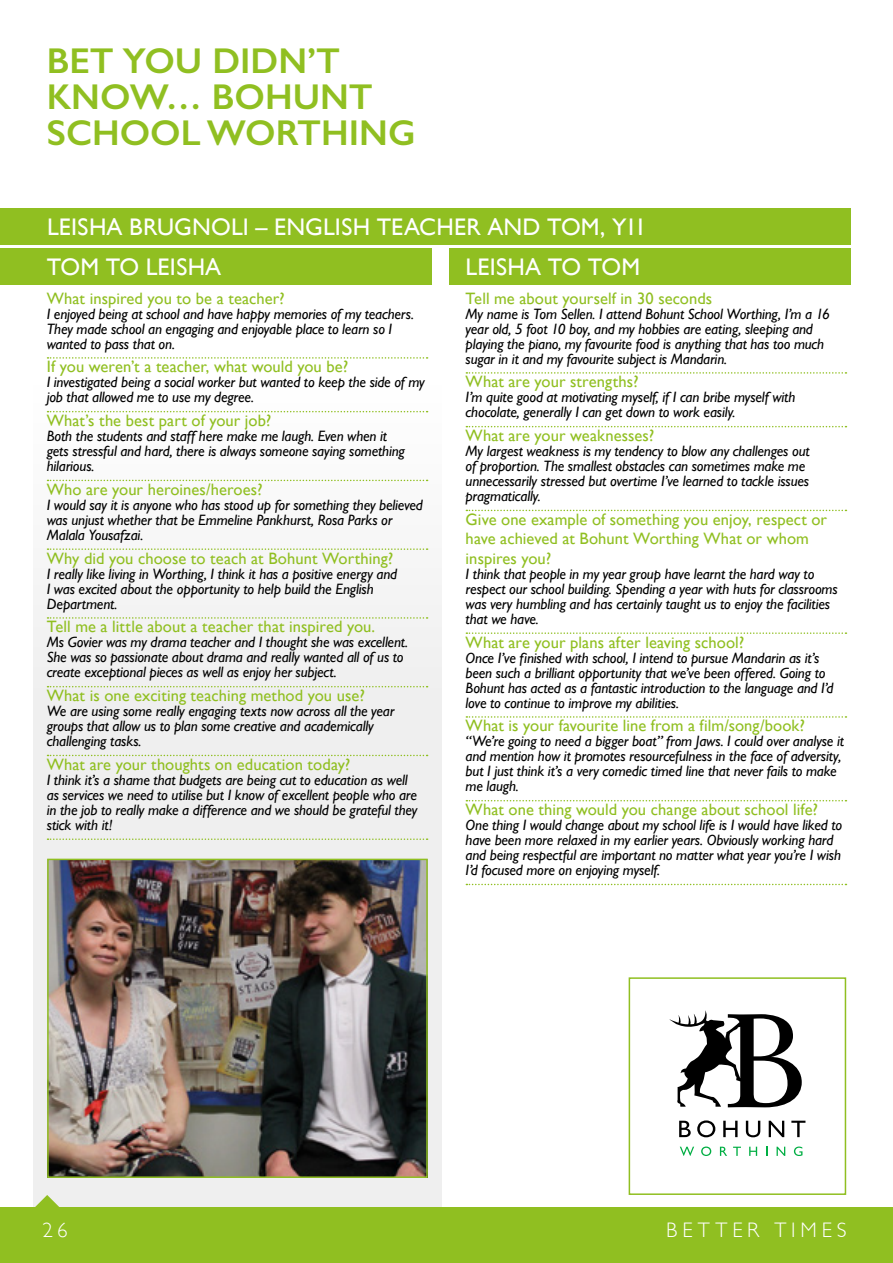
<style>
.page{position:relative;width:893px;height:1263px;background:#fff}
.page>*{position:absolute;margin:0;border:0;box-sizing:border-box;transform-origin:0 0}
.t1{font:600 36px/36px "Gill Sans";color:#90bf21}
.t2{font:24px "Gill Sans";letter-spacing:.005em;color:#fff}
.t3{font:300 21px "Gill Sans";letter-spacing:.23em;color:#fff}
.t4{font:16.5px/19.5px "Gill Sans";letter-spacing:.005em;color:#90bf21}
.t5{font:italic 15px/15px "Gill Sans";letter-spacing:-.01em;color:#000}
</style>
<div class="page">
<div style="left:33px;top:371px;width:408px;height:854px;background:#f2f2f2"></div>
<div style="left:0;top:1207px;width:893px;height:56px;background:#90bf21"></div>
<svg style="left:35px;top:1195px;width:24px;height:12px"></svg>
<img style="left:50px;top:862px;width:375px;height:313px">
<div style="left:47px;top:859px;width:381px;height:319px;border:2px solid #90bf21"></div>
<div style="left:0;top:248px;width:432px;height:37px;background:#90bf21"></div>
<svg style="left:48px;top:357px;width:380px;height:2px"></svg>
<svg style="left:48px;top:411px;width:380px;height:1px"></svg>
<svg style="left:48px;top:480px;width:380px;height:1px"></svg>
<svg style="left:48px;top:548px;width:380px;height:2px"></svg>
<svg style="left:48px;top:617px;width:380px;height:2px"></svg>
<svg style="left:48px;top:686px;width:380px;height:1px"></svg>
<svg style="left:48px;top:755px;width:380px;height:1px"></svg>
<svg style="left:48px;top:838px;width:380px;height:2px"></svg>
<div style="left:449px;top:248px;width:401px;height:37px;background:#90bf21"></div>
<svg style="left:466px;top:372px;width:380px;height:2px"></svg>
<svg style="left:466px;top:426px;width:380px;height:1px"></svg>
<svg style="left:466px;top:510px;width:380px;height:1px"></svg>
<svg style="left:466px;top:632px;width:380px;height:2px"></svg>
<svg style="left:466px;top:716px;width:380px;height:2px"></svg>
<svg style="left:466px;top:800px;width:380px;height:1px"></svg>
<svg style="left:466px;top:884px;width:380px;height:1px"></svg>
<div style="left:0;top:208px;width:850px;height:37px;background:#90bf21"></div>
<svg style="left:669px;top:1010px;width:133px;height:97px"></svg>
<svg style="left:679px;top:1121px;width:12px;height:16px"></svg>
<svg style="left:697px;top:1120px;width:18px;height:17px"></svg>
<svg style="left:723px;top:1121px;width:14px;height:16px"></svg>
<svg style="left:746px;top:1121px;width:14px;height:16px"></svg>
<svg style="left:769px;top:1121px;width:15px;height:16px"></svg>
<svg style="left:791px;top:1121px;width:14px;height:16px"></svg>
<svg style="left:680px;top:1147px;width:14px;height:9px"></svg>
<svg style="left:701px;top:1146px;width:10px;height:10px"></svg>
<svg style="left:720px;top:1147px;width:7px;height:9px"></svg>
<svg style="left:733px;top:1147px;width:8px;height:9px"></svg>
<svg style="left:749px;top:1147px;width:8px;height:9px"></svg>
<svg style="left:777px;top:1147px;width:8px;height:9px"></svg>
<svg style="left:794px;top:1146px;width:8px;height:10px"></svg>
<div style="left:629px;top:977px;width:217px;height:218px;border:2px solid #90bf21"></div>
<h1 class="t1" style="left:47px;top:42px;width:370px">BET YOU DIDN’T<br>KNOW… BOHUNT<br>SCHOOL WORTHING</h1>
<h2 class="t2" style="left:47px;top:213px;width:601px">LEISHA BRUGNOLI – ENGLISH TEACHER AND TOM, Y11</h2>
<h2 class="t2" style="left:47px;top:253px;width:176px">TOM TO LEISHA</h2>
<p class="t4" style="left:47px;top:288px;width:239px">What inspired you to be a teacher?</p>
<p class="t5" style="left:47px;top:306px;width:369px">I enjoyed being at school and have happy memories of my teachers.<br>They made school an engaging and enjoyable place to learn so I wanted to pass that on.</p>
<p class="t4" style="left:47px;top:357px;width:303px">If you weren’t a teacher, what would you be?</p>
<p class="t5" style="left:47px;top:375px;width:380px">I investigated being a social worker but wanted to keep the side of my job that allowed me to use my degree.</p>
<p class="t4" style="left:47px;top:411px;width:226px">What’s the best part of your job?</p>
<p class="t5" style="left:47px;top:429px;width:360px">Both the students and staff here make me laugh. Even when it gets stressful and hard, there is always someone saying something hilarious.</p>
<p class="t4" style="left:47px;top:479px;width:217px">Who are your heroines/heroes?</p>
<p class="t5" style="left:47px;top:497px;width:378px">I would say it is anyone who has stood up for something they believed was unjust whether that be Emmeline Pankhurst, Rosa Parks or<br>Malala Yousafzai.</p>
<p class="t4" style="left:47px;top:548px;width:348px">Why did you choose to teach at Bohunt Worthing?</p>
<p class="t5" style="left:47px;top:566px;width:352px">I really like living in Worthing, I think it has a positive energy and<br>I was excited about the opportunity to help build the English<br>Department.</p>
<p class="t4" style="left:47px;top:617px;width:330px">Tell me a little about a teacher that inspired you.</p>
<p class="t5" style="left:47px;top:635px;width:363px">Ms Govier was my drama teacher and I thought she was excellent.<br>She was so passionate about drama and really wanted all of us to create exceptional pieces as well as enjoy her subject.</p>
<p class="t4" style="left:47px;top:686px;width:320px">What is one exciting teaching method you use?</p>
<p class="t5" style="left:47px;top:704px;width:349px">We are using some really engaging texts now across all the year groups that allow us to plan some creative and academically challenging tasks.</p>
<p class="t4" style="left:47px;top:754px;width:305px">What are your thoughts on education today?</p>
<p class="t5" style="left:47px;top:772px;width:372px">I think it’s a shame that budgets are being cut to education as well as services we need to utilise but I know of excellent people who are in the job to really make a difference and we should be grateful they stick with it!</p>
<h2 class="t2" style="left:466px;top:253px;width:176px">LEISHA TO TOM</h2>
<p class="t4" style="left:466px;top:288px;width:248px">Tell me about yourself in 30 seconds</p>
<p class="t5" style="left:466px;top:306px;width:366px">My name is Tom Sellen. I attend Bohunt School Worthing, I’m a 16 year old, 5 foot 10 boy, and my hobbies are eating, sleeping and playing the piano, my favourite food is anything that has too much sugar in it and my favourite subject is Mandarin.</p>
<p class="t4" style="left:466px;top:372px;width:174px">What are your strengths?</p>
<p class="t5" style="left:466px;top:390px;width:331px">I’m quite good at motivating myself, if I can bribe myself with chocolate, generally I can get down to work easily.</p>
<p class="t4" style="left:466px;top:426px;width:190px">What are your weaknesses?</p>
<p class="t5" style="left:466px;top:444px;width:346px">My largest weakness is my tendency to blow any challenges out of proportion. The smallest obstacles can sometimes make me unnecessarily stressed but overtime I’ve learned to tackle issues pragmatically.</p>
<p class="t4" style="left:466px;top:509px;width:363px">Give one example of something you enjoy, respect or have achieved at Bohunt Worthing What or whom inspires you?</p>
<p class="t5" style="left:466px;top:566px;width:374px">I think that people in my year group have learnt the hard way to respect our school building. Spending a year with huts for classrooms was very humbling and has certainly taught us to enjoy the facilities that we have.</p>
<p class="t4" style="left:466px;top:632px;width:280px">What are your plans after leaving school?</p>
<p class="t5" style="left:466px;top:650px;width:369px">Once I’ve finished with school, I intend to pursue Mandarin as it’s been such a brilliant opportunity that we’ve been offered. Going to Bohunt has acted as a fantastic introduction to the language and I’d love to continue to improve my abilities.</p>
<p class="t4" style="left:466px;top:716px;width:341px">What is your favourite line from a film/song/book?</p>
<p class="t5" style="left:466px;top:734px;width:380px">“We’re going to need a bigger boat” from Jaws. I could over analyse it and mention how it promotes resourcefulness in the face of adversity, but I just think it’s a very comedic timed line that never fails to make me laugh.</p>
<p class="t4" style="left:466px;top:800px;width:354px">What one thing would you change about school life?</p>
<p class="t5" style="left:466px;top:818px;width:378px">One thing I would change about my school life is I would have liked to have been more relaxed in my earlier years. Obviously working hard and being respectful are important no matter what year you’re I wish I’d focused more on enjoying myself.</p>
<h3 class="t3" style="left:43px;top:1213px;width:27px">26</h3>
<h3 class="t3" style="left:666px;top:1213px;width:182px">BETTER TIMES</h3>
</div>
